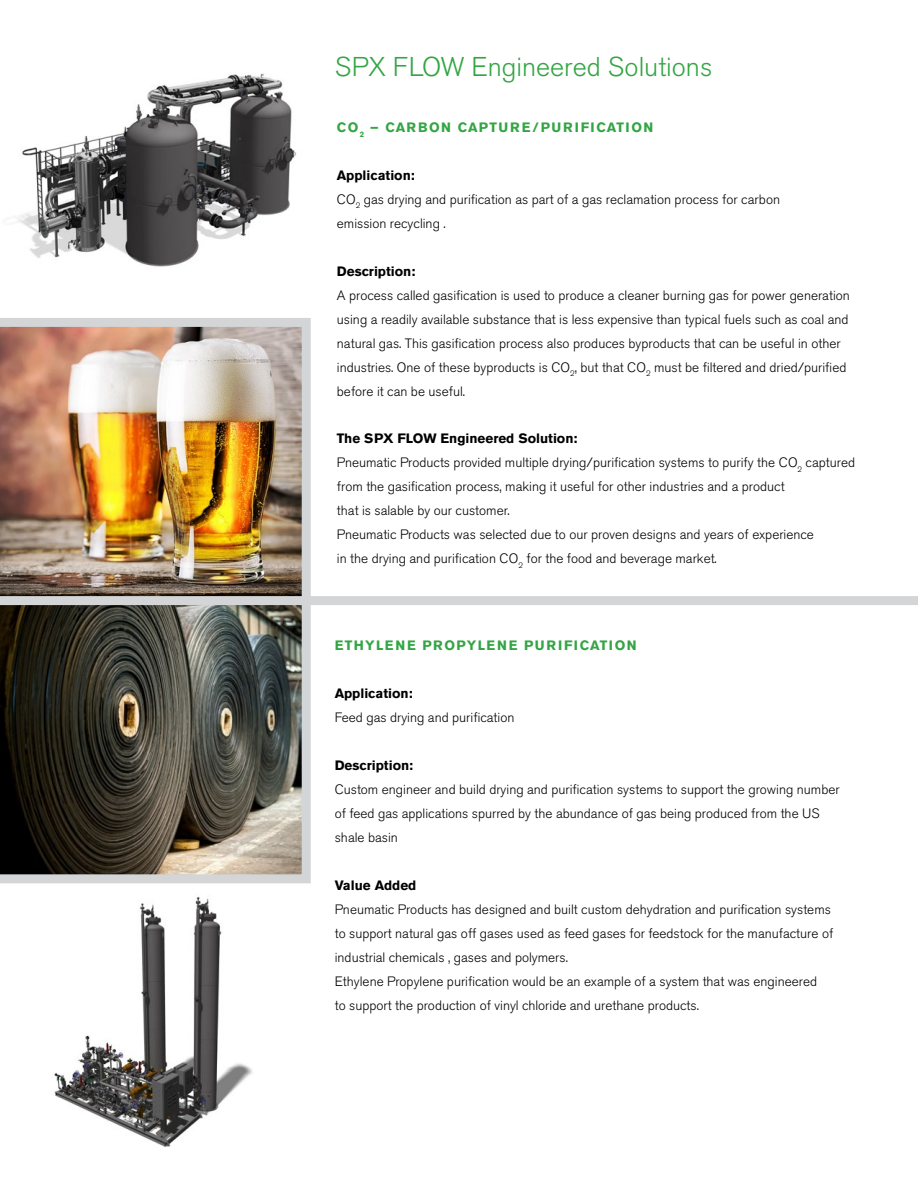
<style>
.page{position:relative;width:918px;height:1188px;background:#fff}
.page>*{position:absolute;margin:0;border:0;box-sizing:border-box;transform-origin:0 0}
.Body_Copy_Headline{font:300 27px "Akzidenz Grotesk BE";color:#33a544}
.Body_Copy___Indent{font:300 13.5px/24px "Akzidenz Grotesk BE";color:#000}
.Body_Copy___Sub-Head{font:700 13.5px "Akzidenz Grotesk BE";color:#000}
.Body_Copy___Sub-Head-2{font:700 13.5px "Akzidenz Grotesk BE";letter-spacing:.1em;color:#33a544}
</style>
<div class="page">
<img style="left:16px;top:73px;width:281px;height:194px">
<img style="left:54px;top:896px;width:199px;height:251px">
<div style="left:0;top:596px;width:918px;height:9px;background:#d4d5d7"></div>
<img style="left:0;top:318px;width:311px;height:566px">
<p class="Body_Copy_Headline" style="left:335px;top:51px;width:379px">SPX FLOW Engineered Solutions</p>
<p class="Body_Copy___Sub-Head-2" style="left:337px;top:120px;width:318px">CO<sub>2</sub> – CARBON CAPTURE/PURIFICATION</p>
<p class="Body_Copy___Sub-Head" style="left:337px;top:167px;width:79px">Application:</p>
<p class="Body_Copy___Indent" style="left:337px;top:188px;width:445px">CO<sub>2</sub> gas drying and purification as part of a gas reclamation process for carbon emission recycling .</p>
<p class="Body_Copy___Sub-Head" style="left:337px;top:263px;width:80px">Description:</p>
<p class="Body_Copy___Indent" style="left:337px;top:283px;width:514px">A process called gasification is used to produce a cleaner burning gas for power generation using a readily available substance that is less expensive than typical fuels such as coal and natural gas. This gasification process also produces byproducts that can be useful in other industries. One of these byproducts is CO<sub>2</sub>, but that CO<sub>2</sub> must be filtered and dried/purified before it can be useful.</p>
<p class="Body_Copy___Sub-Head" style="left:337px;top:431px;width:242px">The SPX FLOW Engineered Solution:</p>
<p class="Body_Copy___Indent" style="left:337px;top:451px;width:520px">Pneumatic Products provided multiple drying/purification systems to purify the CO<sub>2</sub> captured from the gasification process, making it useful for other industries and a product<br>that is salable by our customer.</p>
<p class="Body_Copy___Indent" style="left:337px;top:523px;width:479px">Pneumatic Products was selected due to our proven designs and years of experience in the drying and purification CO<sub>2</sub> for the food and beverage market.</p>
<p class="Body_Copy___Sub-Head-2" style="left:335px;top:638px;width:303px">ETHYLENE PROPYLENE PURIFICATION</p>
<p class="Body_Copy___Sub-Head" style="left:335px;top:686px;width:79px">Application:</p>
<p class="Body_Copy___Indent" style="left:335px;top:706px;width:181px">Feed gas drying and purification</p>
<p class="Body_Copy___Sub-Head" style="left:335px;top:757px;width:80px">Description:</p>
<p class="Body_Copy___Indent" style="left:335px;top:778px;width:506px">Custom engineer and build drying and purification systems to support the growing number of feed gas applications spurred by the abundance of gas being produced from the US shale basin</p>
<p class="Body_Copy___Sub-Head" style="left:335px;top:877px;width:83px">Value Added</p>
<p class="Body_Copy___Indent" style="left:335px;top:897px;width:500px">Pneumatic Products has designed and built custom dehydration and purification systems to support natural gas off gases used as feed gases for feedstock for the manufacture of industrial chemicals , gases and polymers.</p>
<p class="Body_Copy___Indent" style="left:335px;top:969px;width:484px">Ethylene Propylene purification would be an example of a system that was engineered to support the production of vinyl chloride and urethane products.</p>
</div>
